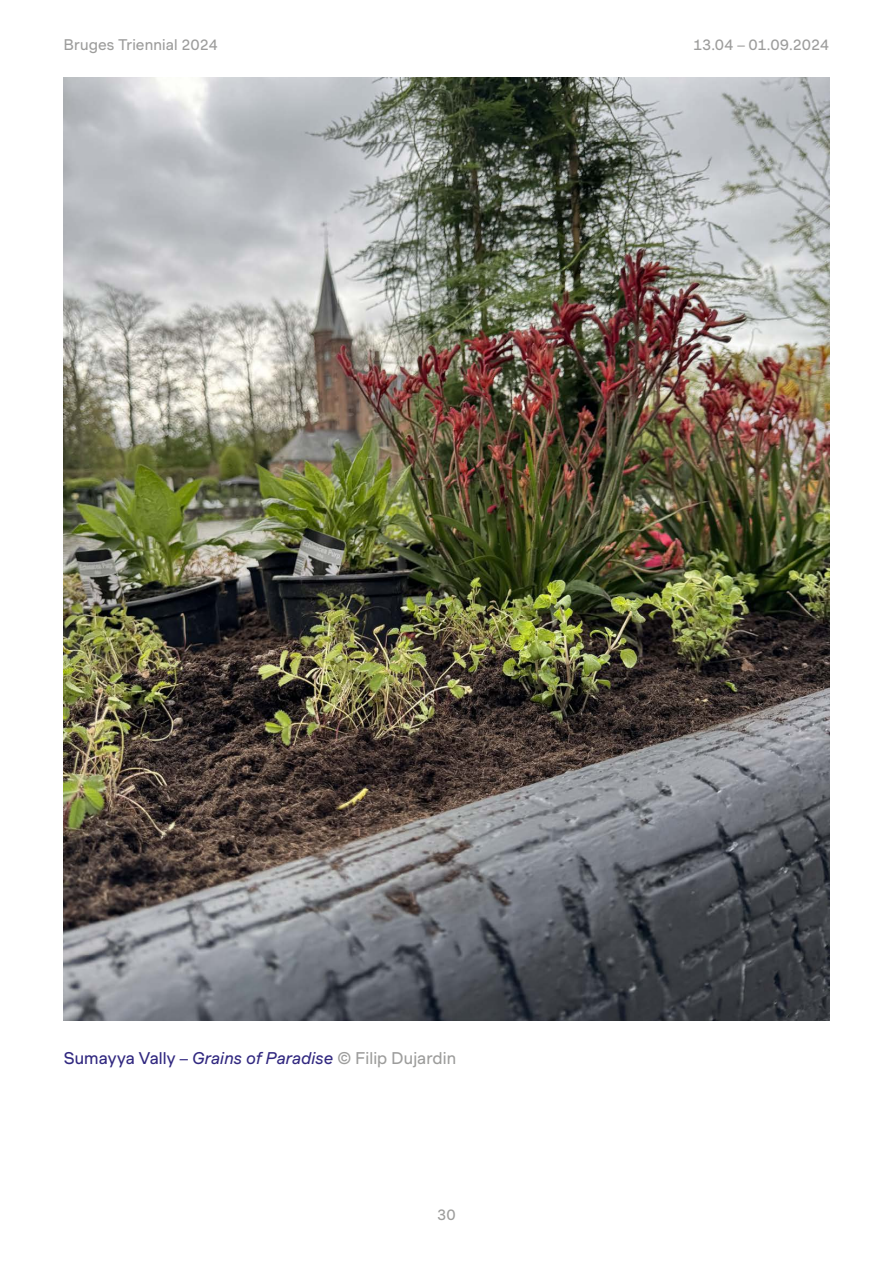
<style>
.page{position:relative;width:893px;height:1263px;background:#fff}
.page>*{position:absolute;margin:0;border:0;box-sizing:border-box;transform-origin:0 0}
.t1{font:italic 16.5px "Muoto";letter-spacing:.015em;color:#312880}
.t2{font:15px "Muoto";letter-spacing:.005em;color:#9d9d9c}
.t3{font:15px "Muoto";letter-spacing:-.015em;color:#9d9d9c}
.s1{font-style:normal}
.s2{font-style:normal;color:#9d9d9c}
</style>
<div class="page">
<img style="left:64px;top:77px;width:765px;height:943px">
<p class="t2" style="left:64px;top:34px;width:156px">Bruges Triennial 2024</p>
<p class="t3" style="left:693px;top:34px;width:138px">13.04 – 01.09.2024</p>
<p class="t1" style="left:64px;top:1046px;width:394px"><span class="s1">Sumayya Vally –</span> Grains of Paradise <span class="s2">© Filip Dujardin</span></p>
<p class="t2" style="left:437px;top:1204px;width:20px">30</p>
</div>
